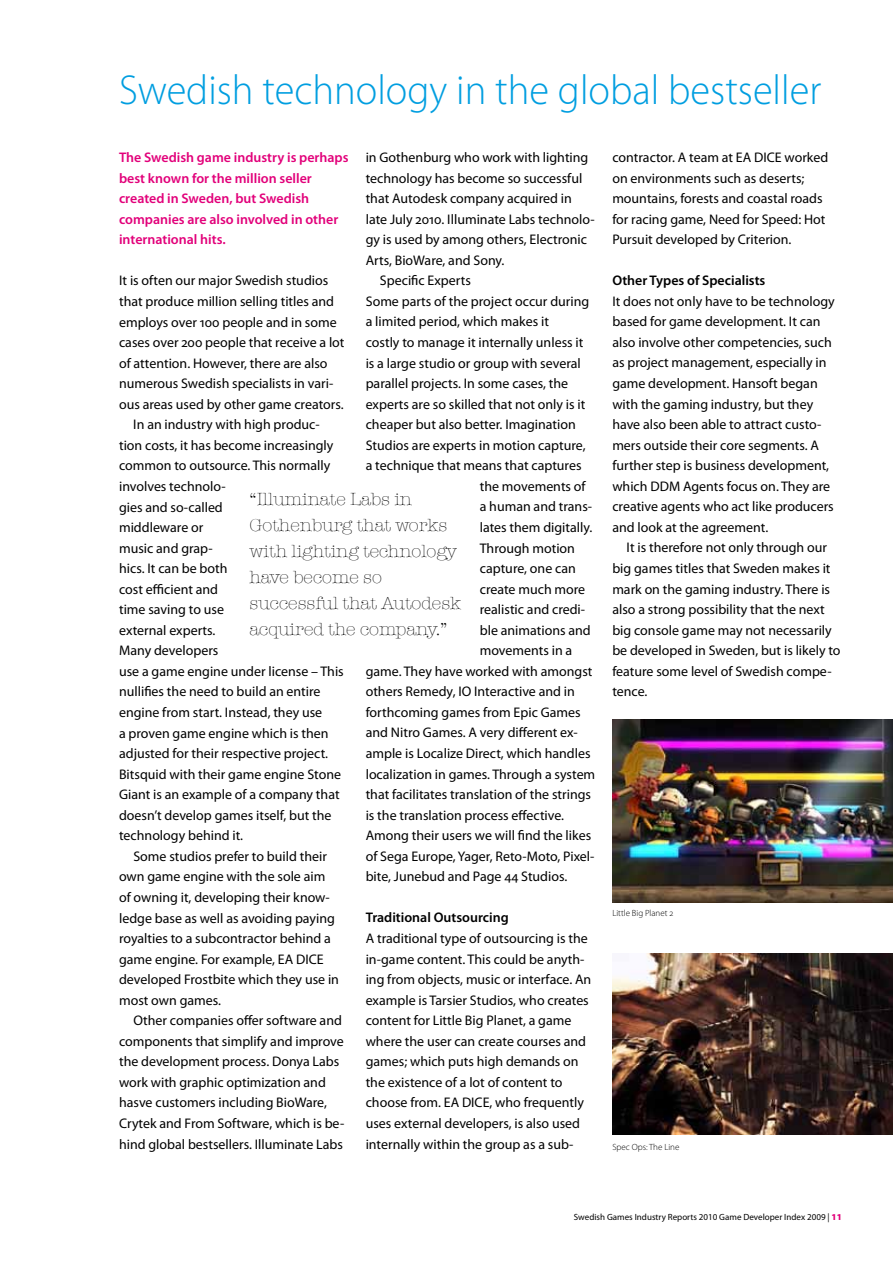
<style>
.page{position:relative;width:893px;height:1263px;background:#fff}
.page>*{position:absolute;margin:0;border:0;box-sizing:border-box;transform-origin:0 0}
.t1{font:300 42px "Myriad Pro";color:#009ee0;scale:.96 1}
.t2{font:300 18px/26.1px "American Typewriter";color:#000}
.t3{font:13.95px/20.5px "Myriad Pro";color:#000}
.t4{font:600 13.95px/20.5px "Myriad Pro";color:#e2007a}
.t5{font:600 13.95px "Myriad Pro";color:#000}
.t6{font:9px "Myriad Pro";color:#000}
.t7{font:300 9px "Myriad Pro";color:#000}
.s1{font-weight:900;color:#e2007a}
</style>
<div class="page">
<img style="left:612px;top:720px;width:281px;height:182px">
<img style="left:612px;top:953px;width:281px;height:182px">
<h1 class="t1" style="left:119px;top:65px;width:733px">Swedish technology in the global bestseller</h1>
<p class="t3" style="left:366px;top:147px;width:224px">in Gothenburg who work with lighting</p>
<p class="t3" style="left:366px;top:167px;width:218px">technology has become so successful</p>
<p class="t3" style="left:366px;top:188px;width:208px">that Autodesk company acquired in</p>
<p class="t3" style="left:366px;top:209px;width:230px">late July 2010. Illuminate Labs technolo-</p>
<p class="t3" style="left:366px;top:229px;width:223px">gy is used by among others, Electronic</p>
<p class="t3" style="left:366px;top:250px;width:140px">Arts, BioWare, and Sony.</p>
<p class="t3" style="left:380px;top:270px;width:92px">Specific Experts</p>
<p class="t3" style="left:366px;top:291px;width:225px">Some parts of the project occur during</p>
<p class="t3" style="left:366px;top:311px;width:185px">a limited period, which makes it</p>
<p class="t3" style="left:366px;top:332px;width:219px">costly to manage it internally unless it</p>
<p class="t3" style="left:366px;top:352px;width:217px">is a large studio or group with several</p>
<p class="t3" style="left:366px;top:373px;width:204px">parallel projects. In some cases, the</p>
<p class="t3" style="left:366px;top:393px;width:221px">experts are so skilled that not only is it</p>
<p class="t3" style="left:366px;top:414px;width:212px">cheaper but also better. Imagination</p>
<p class="t3" style="left:366px;top:435px;width:221px">Studios are experts in motion capture,</p>
<p class="t3" style="left:366px;top:455px;width:217px">a technique that means that captures</p>
<p class="t3" style="left:480px;top:476px;width:107px">the movements of</p>
<p class="t3" style="left:480px;top:496px;width:114px">a human and trans-</p>
<p class="t3" style="left:480px;top:517px;width:114px">lates them digitally.</p>
<p class="t3" style="left:480px;top:537px;width:97px">Through motion</p>
<p class="t3" style="left:480px;top:558px;width:98px">capture, one can</p>
<p class="t3" style="left:480px;top:578px;width:107px">create much more</p>
<p class="t3" style="left:480px;top:599px;width:107px">realistic and credi-</p>
<p class="t3" style="left:480px;top:619px;width:113px">ble animations and</p>
<p class="t3" style="left:480px;top:640px;width:94px">movements in a</p>
<p class="t3" style="left:366px;top:661px;width:228px">game. They have worked with amongst</p>
<p class="t3" style="left:366px;top:681px;width:211px">others Remedy, IO Interactive and in</p>
<p class="t3" style="left:366px;top:702px;width:217px">forthcoming games from Epic Games</p>
<p class="t3" style="left:366px;top:722px;width:214px">and Nitro Games. A very different ex-</p>
<p class="t3" style="left:366px;top:743px;width:226px">ample is Localize Direct, which handles</p>
<p class="t3" style="left:366px;top:763px;width:231px">localization in games. Through a system</p>
<p class="t3" style="left:366px;top:784px;width:227px">that facilitates translation of the strings</p>
<p class="t3" style="left:366px;top:804px;width:200px">is the translation process effective.</p>
<p class="t3" style="left:366px;top:825px;width:227px">Among their users we will find the likes</p>
<p class="t3" style="left:366px;top:846px;width:230px">of Sega Europe, Yager, Reto-Moto, Pixel-</p>
<p class="t3" style="left:366px;top:866px;width:203px">bite, Junebud and Page 44 Studios.</p>
<p class="t5" style="left:366px;top:909px;width:144px">Traditional Outsourcing</p>
<p class="t3" style="left:366px;top:928px;width:227px">A traditional type of outsourcing is the in-game content. This could be anyth&shy;ing from objects, music or interface. An example is Tarsier Studios, who creates content for Little Big Planet, a game where the user can create courses and games; which puts high demands on the existence of a lot of content to choose from. EA DICE, who frequently uses external developers, is also used internally within the group as a sub-</p>
<p class="t4" style="left:119px;top:147px;width:231px">The Swedish game industry is perhaps best known for the million seller created in Sweden, but Swedish companies are also involved in other international hits.</p>
<p class="t3" style="left:119px;top:270px;width:211px">It is often our major Swedish studios</p>
<p class="t3" style="left:119px;top:291px;width:217px">that produce million selling titles and</p>
<p class="t3" style="left:119px;top:311px;width:219px">employs over 100 people and in some</p>
<p class="t3" style="left:119px;top:332px;width:227px">cases over 200 people that receive a lot</p>
<p class="t3" style="left:119px;top:352px;width:210px">of attention. However, there are also</p>
<p class="t3" style="left:119px;top:373px;width:216px">numerous Swedish specialists in vari-</p>
<p class="t3" style="left:119px;top:394px;width:226px">ous areas used by other game creators.</p>
<p class="t3" style="left:133px;top:414px;width:188px">In an industry with high produc-</p>
<p class="t3" style="left:119px;top:435px;width:216px">tion costs, it has become increasingly</p>
<p class="t3" style="left:119px;top:455px;width:213px">common to outsource. This normally</p>
<p class="t3" style="left:119px;top:476px;width:108px">involves technolo-</p>
<p class="t3" style="left:119px;top:496px;width:105px">gies and so-called</p>
<p class="t3" style="left:119px;top:517px;width:86px">middleware or</p>
<p class="t3" style="left:119px;top:537px;width:95px">music and grap-</p>
<p class="t3" style="left:119px;top:558px;width:110px">hics. It can be both</p>
<p class="t3" style="left:119px;top:578px;width:101px">cost efficient and</p>
<p class="t3" style="left:119px;top:599px;width:106px">time saving to use</p>
<p class="t3" style="left:119px;top:620px;width:98px">external experts.</p>
<p class="t3" style="left:119px;top:640px;width:101px">Many developers</p>
<p class="t3" style="left:119px;top:661px;width:226px">use a game engine under license – This</p>
<p class="t3" style="left:119px;top:681px;width:203px">nullifies the need to build an entire</p>
<p class="t3" style="left:119px;top:702px;width:205px">engine from start. Instead, they use</p>
<p class="t3" style="left:119px;top:722px;width:211px">a proven game engine which is then</p>
<p class="t3" style="left:119px;top:743px;width:211px">adjusted for their respective project.</p>
<p class="t3" style="left:119px;top:763px;width:224px">Bitsquid with their game engine Stone</p>
<p class="t3" style="left:119px;top:784px;width:222px">Giant is an example of a company that</p>
<p class="t3" style="left:119px;top:804px;width:214px">doesn’t develop games itself, but the</p>
<p class="t3" style="left:119px;top:825px;width:126px">technology behind it.</p>
<p class="t3" style="left:133px;top:846px;width:195px">Some studios prefer to build their</p>
<p class="t3" style="left:119px;top:866px;width:208px">own game engine with the sole aim</p>
<p class="t3" style="left:119px;top:887px;width:212px">of owning it, developing their know-</p>
<p class="t3" style="left:119px;top:907px;width:217px">ledge base as well as avoiding paying</p>
<p class="t3" style="left:119px;top:928px;width:213px">royalties to a subcontractor behind a</p>
<p class="t3" style="left:119px;top:948px;width:206px">game engine. For example, EA DICE</p>
<p class="t3" style="left:119px;top:969px;width:221px">developed Frostbite which they use in</p>
<p class="t3" style="left:119px;top:989px;width:104px">most own games.</p>
<p class="t3" style="left:133px;top:1010px;width:210px">Other companies offer software and</p>
<p class="t3" style="left:119px;top:1031px;width:226px">components that simplify and improve</p>
<p class="t3" style="left:119px;top:1051px;width:222px">the development process. Donya Labs</p>
<p class="t3" style="left:119px;top:1072px;width:208px">work with graphic optimization and</p>
<p class="t3" style="left:119px;top:1092px;width:209px">hasve customers including BioWare,</p>
<p class="t3" style="left:119px;top:1113px;width:227px">Crytek and From Software, which is be-</p>
<p class="t3" style="left:119px;top:1133px;width:225px">hind global bestsellers. Illuminate Labs</p>
<p class="t2" style="left:249px;top:485px;width:213px">“Illuminate Labs in<br>Gothenburg that works with lighting technology have become so successful that Autodesk acquired the company.”</p>
<p class="t3" style="left:612px;top:147px;width:217px">contractor. A team at EA DICE worked on environments such as deserts; mountains, forests and coastal roads for racing game, Need for Speed: Hot Pursuit developed by Criterion.</p>
<p class="t5" style="left:612px;top:272px;width:155px">Other Types of Specialists</p>
<p class="t3" style="left:612px;top:291px;width:224px">It does not only have to be technology based for game development. It can also involve other competencies, such as project management, especially in game development. Hansoft began with the gaming industry, but they have also been able to attract custo&shy;mers outside their core segments. A further step is business development, which DDM Agents focus on. They are creative agents who act like producers and look at the agreement.</p>
<p class="t3" style="left:612px;top:537px;width:230px;text-indent:14px">It is therefore not only through our big games titles that Sweden makes it mark on the gaming industry. There is also a strong possibility that the next big console game may not necessarily be developed in Sweden, but is likely to feature some level of Swedish compe&shy;tence.</p>
<p class="t7" style="left:612px;top:907px;width:62px">Little Big Planet 2</p>
<p class="t7" style="left:612px;top:1141px;width:69px">Spec Ops: The Line</p>
<p class="t6" style="left:574px;top:1212px;width:269px">Swedish Games Industry Reports 2010 Game Developer Index 2009 | <span class="s1">11</span></p>
</div>
